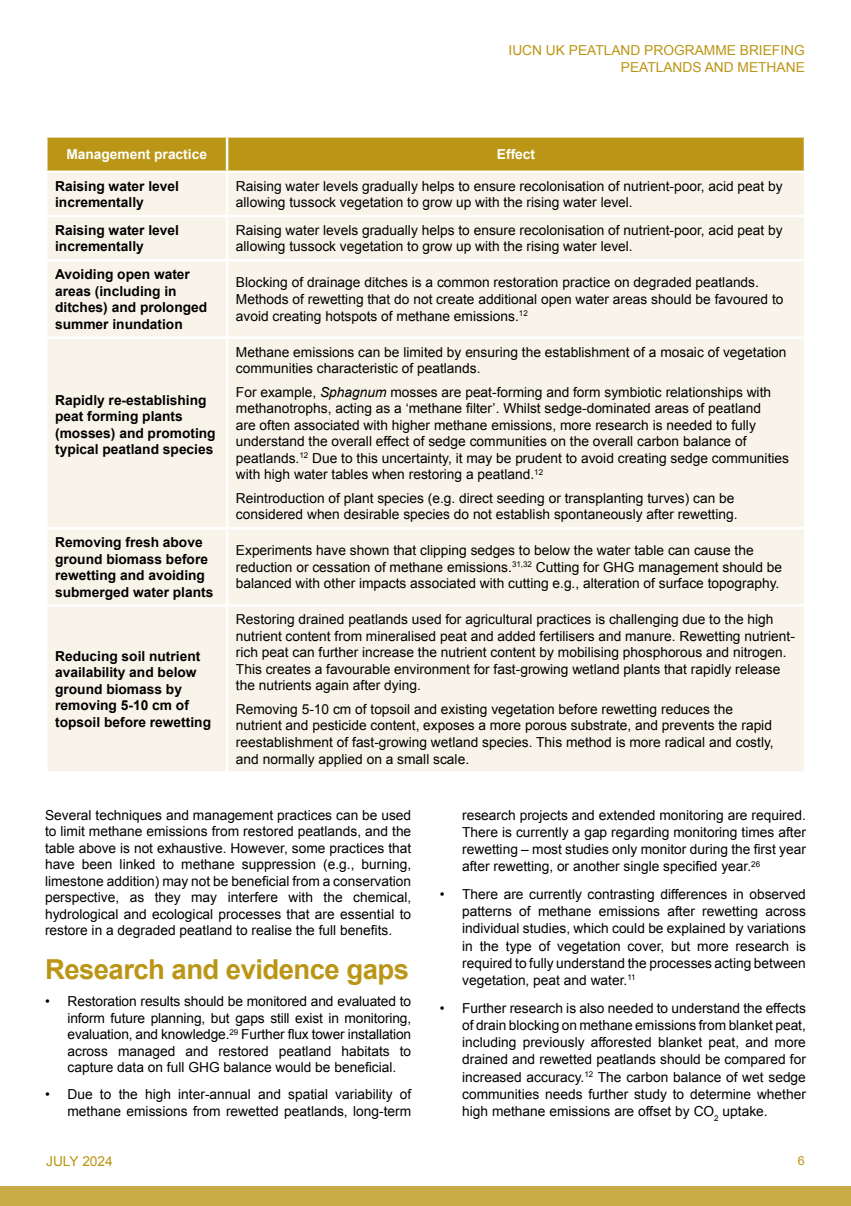
<style>
.page{position:relative;width:851px;height:1206px;background:#fff}
.page>*{position:absolute;margin:0;border:0;box-sizing:border-box;transform-origin:0 0}
.t1{font:700 27.5px "Arial";letter-spacing:-.02em;color:#bb9616}
.t2{font:13.75px/16.5px "Arial";color:#000}
.t3{font:700 13.75px/16.5px "Arial";color:#000}
.t4{font:13.75px/16.5px "Arial";color:#bb9616;text-align:right}
.t5{font:700 13.75px "Arial";color:#fff}
.t6{font:12.5px "Arial";color:#bb9616}
.s1{font-style:italic}
</style>
<div class="page">
<div style="left:0;top:1185px;width:851px;height:20px;background:#c8ab44"></div>
<div style="left:48px;top:138px;width:755px;height:32px;background:#bb9616"></div>
<div style="left:48px;top:173px;width:755px;height:598px;background:#f9f4e9"></div>
<hr style="left:226px;top:138px;width:2px;height:32px;background:#fff">
<hr style="left:226px;top:173px;width:2px;height:42px;background:#fff">
<hr style="left:45px;top:215px;width:182px;height:2px;background:#fff">
<hr style="left:227px;top:215px;width:579px;height:2px;background:#fff">
<hr style="left:226px;top:217px;width:2px;height:42px;background:#fff">
<hr style="left:45px;top:259px;width:182px;height:2px;background:#fff">
<hr style="left:227px;top:259px;width:579px;height:2px;background:#fff">
<hr style="left:226px;top:261px;width:2px;height:75px;background:#fff">
<hr style="left:45px;top:336px;width:182px;height:3px;background:#fff">
<hr style="left:227px;top:336px;width:579px;height:3px;background:#fff">
<hr style="left:226px;top:339px;width:2px;height:188px;background:#fff">
<hr style="left:45px;top:527px;width:182px;height:2px;background:#fff">
<hr style="left:227px;top:527px;width:579px;height:2px;background:#fff">
<hr style="left:226px;top:529px;width:2px;height:75px;background:#fff">
<hr style="left:45px;top:604px;width:182px;height:2px;background:#fff">
<hr style="left:227px;top:604px;width:579px;height:2px;background:#fff">
<hr style="left:226px;top:606px;width:2px;height:165px;background:#fff">
<p class="t4" style="left:508px;top:42px;width:298px">IUCN UK PEATLAND PROGRAMME BRIEFING<br>PEATLANDS AND METHANE</p>
<p class="t5" style="left:66px;top:145px;width:142px">Management practice</p>
<p class="t5" style="left:497px;top:145px;width:40px">Effect</p>
<p class="t3" style="left:55px;top:178px;width:125px">Raising water level incrementally</p>
<p class="t2" style="left:236px;top:178px;width:548px">Raising water levels gradually helps to ensure recolonisation of nutrient-poor, acid peat by allowing tussock vegetation to grow up with the rising water level.</p>
<p class="t3" style="left:55px;top:222px;width:125px">Raising water level incrementally</p>
<p class="t2" style="left:236px;top:222px;width:548px">Raising water levels gradually helps to ensure recolonisation of nutrient-poor, acid peat by allowing tussock vegetation to grow up with the rising water level.</p>
<p class="t3" style="left:55px;top:266px;width:154px">Avoiding open water areas (including in ditches) and prolonged summer inundation</p>
<p class="t2" style="left:236px;top:274px;width:549px">Blocking of drainage ditches is a common restoration practice on degraded peatlands.<br>Methods of rewetting that do not create additional open water areas should be favoured to avoid creating hotspots of methane emissions.<sup>12</sup></p>
<p class="t3" style="left:55px;top:392px;width:162px">Rapidly re-establishing peat forming plants (mosses) and promoting typical peatland species</p>
<p class="t2" style="left:236px;top:343px;width:552px">Methane emissions can be limited by ensuring the establishment of a mosaic of vegetation communities characteristic of peatlands.</p>
<p class="t2" style="left:236px;top:383px;width:554px">For example, <span class="s1">Sphagnum</span> mosses are peat-forming and form symbiotic relationships with methanotrophs, acting as a ‘methane filter’. Whilst sedge-dominated areas of peatland<br>are often associated with higher methane emissions, more research is needed to fully understand the overall effect of sedge communities on the overall carbon balance of peatlands.<sup>12</sup> Due to this uncertainty, it may be prudent to avoid creating sedge communities with high water tables when restoring a peatland.<sup>12</sup></p>
<p class="t2" style="left:236px;top:489px;width:503px">Reintroduction of plant species (e.g. direct seeding or transplanting turves) can be considered when desirable species do not establish spontaneously after rewetting.</p>
<p class="t3" style="left:55px;top:534px;width:160px">Removing fresh above ground biomass before rewetting and avoiding submerged water plants</p>
<p class="t2" style="left:236px;top:542px;width:547px">Experiments have shown that clipping sedges to below the water table can cause the reduction or cessation of methane emissions.<sup>31,32</sup> Cutting for GHG management should be balanced with other impacts associated with cutting e.g., alteration of surface topography.</p>
<p class="t3" style="left:55px;top:648px;width:157px">Reducing soil nutrient availability and below ground biomass by removing 5-10 cm of topsoil before rewetting</p>
<p class="t2" style="left:236px;top:611px;width:560px">Restoring drained peatlands used for agricultural practices is challenging due to the high nutrient content from mineralised peat and added fertilisers and manure. Rewetting nutrient&shy;rich peat can further increase the nutrient content by mobilising phosphorous and nitrogen.<br>This creates a favourable environment for fast-growing wetland plants that rapidly release the nutrients again after dying.</p>
<p class="t2" style="left:236px;top:701px;width:539px">Removing 5-10 cm of topsoil and existing vegetation before rewetting reduces the nutrient and pesticide content, exposes a more porous substrate, and prevents the rapid reestablishment of fast-growing wetland species. This method is more radical and costly, and normally applied on a small scale.</p>
<p class="t2" style="left:45px;top:806px;width:368px;text-align:justify">Several techniques and management practices can be used to limit methane emissions from restored peatlands, and the table above is not exhaustive. However, some practices that have been linked to methane suppression (e.g., burning, limestone addition) may not be beneficial from a conservation perspective, as they may interfere with the chemical, hydrological and ecological processes that are essential to restore in a degraded peatland to realise the full benefits.</p>
<h1 class="t1" style="left:45px;top:951px;width:365px">Research and evidence gaps</h1>
<p class="t2" style="left:67px;top:993px;width:345px;text-align:justify;text-indent:-22px">• Restoration results should be monitored and evaluated to inform future planning, but gaps still exist in monitoring, evaluation, and knowledge.<sup>29</sup> Further flux tower installation across managed and restored peatland habitats to capture data on full GHG balance would be beneficial.</p>
<p class="t2" style="left:45px;top:1086px;width:368px;text-align:right">• Due to the high inter-annual and spatial variability of methane emissions from rewetted peatlands, long-term</p>
<p class="t2" style="left:462px;top:806px;width:345px;line-height:17.1px;text-align:justify">research projects and extended monitoring are required.<br>There is currently a gap regarding monitoring times after rewetting – most studies only monitor during the first year after rewetting, or another single specified year.<sup>26</sup></p>
<p class="t2" style="left:462px;top:885px;width:345px;line-height:17.1px;text-align:justify;text-indent:-22px">• There are currently contrasting differences in observed patterns of methane emissions after rewetting across individual studies, which could be explained by variations in the type of vegetation cover, but more research is required to fully understand the processes acting between vegetation, peat and water.<sup>11</sup></p>
<p class="t2" style="left:462px;top:999px;width:345px;line-height:17.1px;text-align:justify;text-indent:-22px">• Further research is also needed to understand the effects of drain blocking on methane emissions from blanket peat, including previously afforested blanket peat, and more drained and rewetted peatlands should be compared for increased accuracy.<sup>12</sup> The carbon balance of wet sedge communities needs further study to determine whether high methane emissions are offset by CO<sub>2</sub> uptake.</p>
<p class="t4" style="left:46px;top:1152px;width:68px">JULY 2024</p>
<p class="t6" style="left:797px;top:1152px;width:8px">6</p>
</div>
